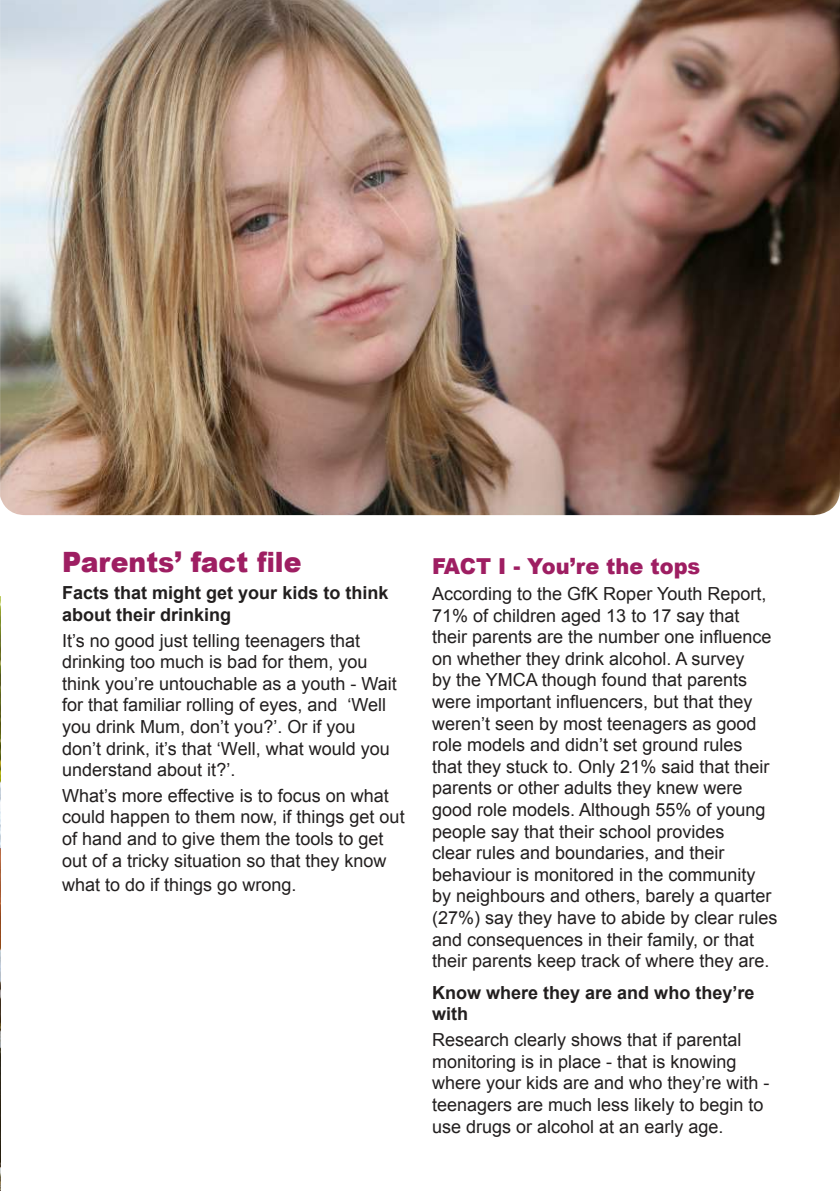
<style>
.page{position:relative;width:840px;height:1191px;background:#fff}
.page>*{position:absolute;margin:0;border:0;box-sizing:border-box;transform-origin:0 0}
.t1{font:900 28px "Arial";color:#9e1e62;scale:.95 1}
.t2{font:900 22px "Arial";color:#9e1e62;scale:.95 1}
.t3{font:18px/21.6px "Arial";color:#221f1f}
.t4{font:700 18px/21.6px "Arial";color:#221f1f}
</style>
<div class="page">
<img style="left:0;top:0;width:839px;height:515px">
<img style="left:0;top:596px;width:1px;height:595px">
<h1 class="t1" style="left:62px;top:541px;width:253px">Parents’ fact 昀椀le</h1>
<p class="t4" style="left:62px;top:584px;width:328px">Facts that might get your kids to think about their drinking</p>
<p class="t3" style="left:62px;top:629px;width:336px">It’s no good just telling teenagers that drinking too much is bad for them, you think you’re untouchable as a youth - Wait for that familiar rolling of eyes, and ‘Well you drink Mum, don’t you?’. Or if you don’t drink, it’s that ‘Well, what would you understand about it?’.</p>
<p class="t3" style="left:62px;top:785px;width:344px">What’s more effective is to focus on what could happen to them now, if things get out of hand and to give them the tools to get out of a tricky situation so that they know</p>
<p class="t3" style="left:62px;top:875px;width:236px">what to do if things go wrong.</p>
<p class="t2" style="left:432px;top:558px;width:284px">FACT I - You’re the tops</p>
<p class="t3" style="left:432px;top:584px;width:347px">According to the GfK Roper Youth Report, 71% of children aged 13 to 17 say that their parents are the number one in昀氀uence on whether they drink alcohol. A survey<br>by the YMCA though found that parents were important in昀氀uencers, but that they weren’t seen by most teenagers as good role models and didn’t set ground rules<br>that they stuck to. Only 21% said that their parents or other adults they knew were good role models. Although 55% of young people say that their school provides<br>clear rules and boundaries, and their behaviour is monitored in the community by neighbours and others, barely a quarter (27%) say they have to abide by clear rules and consequences in their family, or that their parents keep track of where they are.</p>
<p class="t4" style="left:432px;top:983px;width:324px">Know where they are and who they’re with</p>
<p class="t3" style="left:432px;top:1030px;width:339px">Research clearly shows that if parental monitoring is in place - that is knowing where your kids are and who they’re with - teenagers are much less likely to begin to use drugs or alcohol at an early age.</p>
</div>
